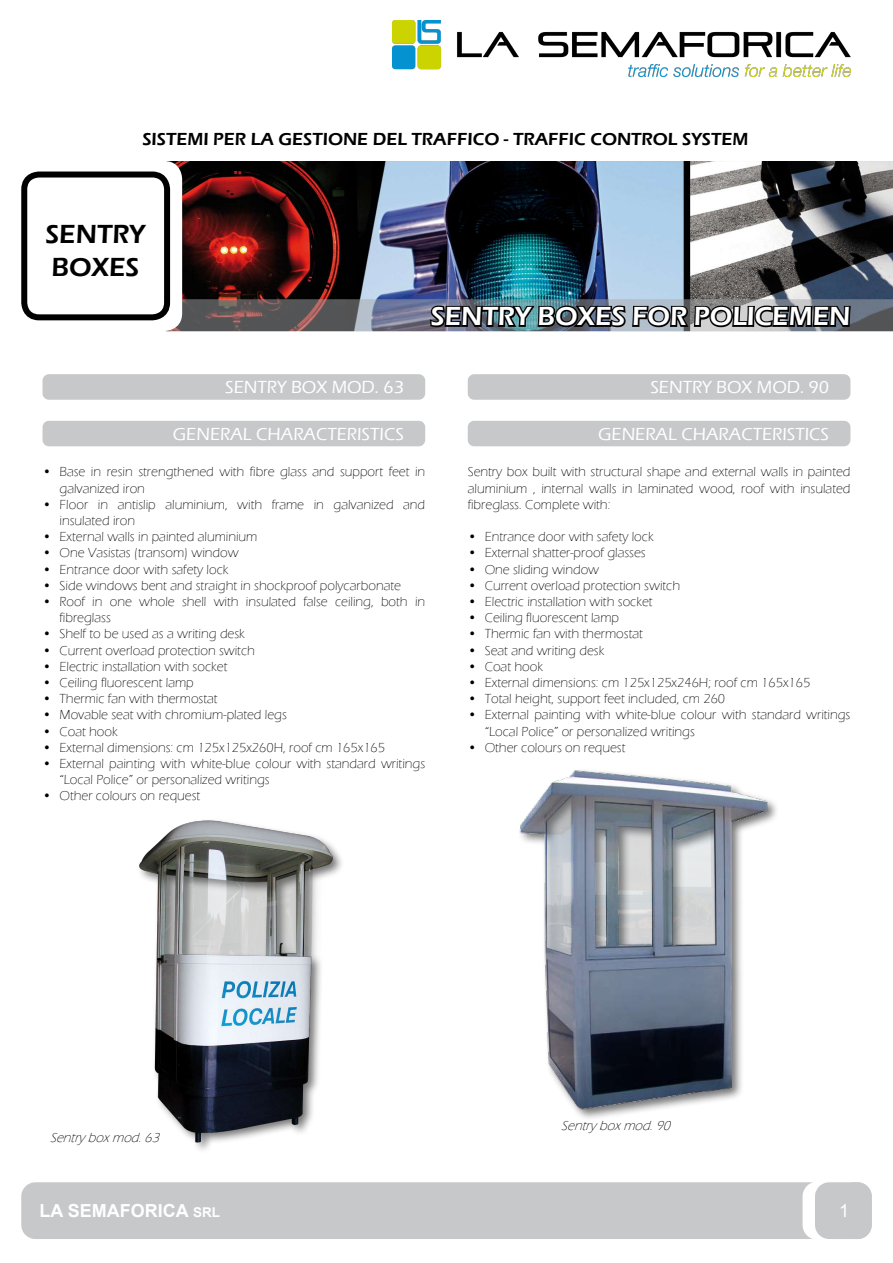
<style>
.page{position:relative;width:893px;height:1263px;background:#fff}
.page>*{position:absolute;margin:0;border:0;box-sizing:border-box;transform-origin:0 0}
.t1{font:600 27px "Eras ITC";color:#fff}
.t2{font:600 27px/32.4px "Eras ITC";color:#000}
.t3{font:500 18px "Eras ITC";color:#fff}
.t4{font:600 18px "Eras ITC";color:#000}
.t5{font:700 18px "Arial";color:#fff}
.t6{font:18px "Arial";color:#fff}
.t7{font:300 13.5px/16.2px "Eras ITC";color:#000}
.t8{font:italic 300 13.5px "Eras ITC";color:#000}
.s1{font-size:13.5px}
</style>
<div class="page">
<div style="left:21px;top:1182px;width:851px;height:57px;background:#c7c8c9;border-radius:14px"></div>
<svg style="left:802px;top:1182px;width:70px;height:57px"></svg>
<img style="left:392px;top:21px;width:458px;height:56px">
<div style="left:21px;top:171px;width:149px;height:149px;border:6px solid #000;border-radius:15px"></div>
<div style="left:43px;top:421px;width:382px;height:25px;background:#c7c8c9;border-radius:6px"></div>
<div style="left:43px;top:374px;width:382px;height:26px;background:#c7c8c9;border-radius:6px"></div>
<img style="left:166px;top:161px;width:727px;height:286px">
<img style="left:139px;top:820px;width:203px;height:325px">
<img style="left:519px;top:770px;width:258px;height:348px">
<h2 class="t4" style="left:142px;top:129px;width:608px">SISTEMI PER LA GESTIONE DEL TRAFFICO - TRAFFIC CONTROL SYSTEM</h2>
<h1 class="t2" style="left:45px;top:218px;width:102px">SENTRY<br>BOXES</h1>
<h2 class="t3" style="left:225px;top:377px;width:180px">SENTRY BOX MOD. 63</h2>
<h1 class="t1" style="left:431px;top:301px;width:421px">SENTRY BOXES FOR POLICEMEN</h1>
<h2 class="t3" style="left:650px;top:377px;width:180px">SENTRY BOX MOD. 90</h2>
<h2 class="t3" style="left:173px;top:424px;width:233px">GENERAL CHARACTERISTICS</h2>
<p class="t7" style="left:60px;top:464px;width:367px;text-indent:-17px">• Base in resin strengthened with fibre glass and support feet in galvanized iron</p>
<p class="t7" style="left:60px;top:496px;width:367px;text-indent:-17px">• Floor in antislip aluminium, with frame in galvanized and insulated iron</p>
<p class="t7" style="left:43px;top:529px;width:216px">• External walls in painted aluminium</p>
<p class="t7" style="left:43px;top:545px;width:198px">• One Vasistas (transom) window</p>
<p class="t7" style="left:43px;top:561px;width:187px">• Entrance door with safety lock</p>
<p class="t7" style="left:43px;top:577px;width:360px">• Side windows bent and straight in shockproof polycarbonate</p>
<p class="t7" style="left:60px;top:594px;width:367px;text-indent:-17px">• Roof in one whole shell with insulated false ceiling, both in fibreglass</p>
<p class="t7" style="left:43px;top:626px;width:204px">• Shelf to be used as a writing desk</p>
<p class="t7" style="left:43px;top:642px;width:214px">• Current overload protection switch</p>
<p class="t7" style="left:43px;top:658px;width:186px">• Electric installation with socket</p>
<p class="t7" style="left:43px;top:675px;width:153px">• Ceiling fluorescent lamp</p>
<p class="t7" style="left:43px;top:691px;width:177px">• Thermic fan with thermostat</p>
<p class="t7" style="left:43px;top:707px;width:246px">• Movable seat with chromium-plated legs</p>
<p class="t7" style="left:43px;top:723px;width:77px">• Coat hook</p>
<p class="t7" style="left:43px;top:739px;width:344px">• External dimensions: cm 125x125x260H, roof cm 165x165</p>
<p class="t7" style="left:60px;top:756px;width:367px;text-indent:-17px">• External painting with white-blue colour with standard writings “Local Police” or personalized writings</p>
<p class="t7" style="left:43px;top:788px;width:159px">• Other colours on request</p>
<h2 class="t3" style="left:598px;top:424px;width:233px">GENERAL CHARACTERISTICS</h2>
<p class="t7" style="left:468px;top:464px;width:384px;text-align:justify">Sentry box built with structural shape and external walls in painted aluminium , internal walls in laminated wood, roof with insulated fibreglass. Complete with:</p>
<p class="t7" style="left:468px;top:529px;width:187px">• Entrance door with safety lock</p>
<p class="t7" style="left:468px;top:545px;width:180px">• External shatter-proof glasses</p>
<p class="t7" style="left:468px;top:561px;width:133px">• One sliding window</p>
<p class="t7" style="left:468px;top:577px;width:214px">• Current overload protection switch</p>
<p class="t7" style="left:468px;top:594px;width:186px">• Electric installation with socket</p>
<p class="t7" style="left:468px;top:610px;width:153px">• Ceiling fluorescent lamp</p>
<p class="t7" style="left:468px;top:626px;width:177px">• Thermic fan with thermostat</p>
<p class="t7" style="left:468px;top:642px;width:138px">• Seat and writing desk</p>
<p class="t7" style="left:468px;top:658px;width:77px">• Coat hook</p>
<p class="t7" style="left:468px;top:675px;width:344px">• External dimensions: cm 125x125x246H; roof cm 165x165</p>
<p class="t7" style="left:468px;top:691px;width:259px">• Total height, support feet included, cm 260</p>
<p class="t7" style="left:485px;top:707px;width:367px;text-indent:-17px">• External painting with white-blue colour with standard writings “Local Police” or personalized writings</p>
<p class="t7" style="left:468px;top:739px;width:159px">• Other colours on request</p>
<p class="t8" style="left:50px;top:1130px;width:114px">Sentry box mod. 63</p>
<p class="t8" style="left:561px;top:1118px;width:114px">Sentry box mod. 90</p>
<h2 class="t5" style="left:39px;top:1199px;width:182px">LA SEMAFORICA <span class="s1">SRL</span></h2>
<h2 class="t6" style="left:839px;top:1199px;width:12px">1</h2>
</div>
